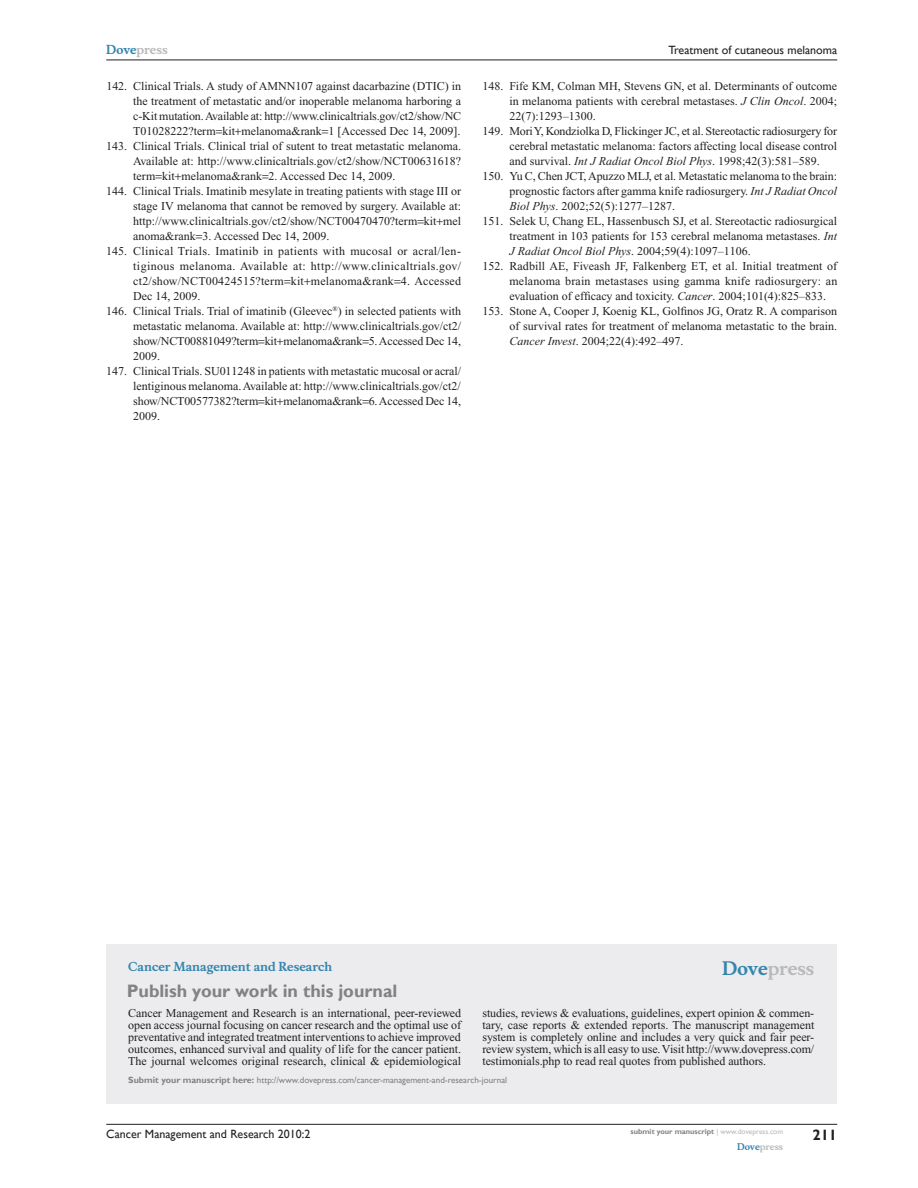
<style>
.page{position:relative;width:918px;height:1188px;background:#fff}
.page>*{position:absolute;margin:0;border:0;box-sizing:border-box;transform-origin:0 0}
.t1{font:700 18px "Gill Sans";color:#808285}
.t2{font:700 18px "Musee";color:#b8b9bc}
.t3{font:700 15px "Gill Sans";color:#231f20}
.t4{font:12px/12px "Times New Roman";color:#231f20;text-align:justify}
.t5{font:12px "Gill Sans";color:#231f20}
.t6{font:12px "Times New Roman";letter-spacing:.025em;color:#231f20}
.t7{font:12px "Times New Roman";letter-spacing:.03em;color:#231f20}
.t8{font:700 12px "Musee";color:#3485ae}
.t9{font:700 12px "Musee";color:#b8b9bc}
.t10{font:9px "Gill Sans";color:#808285}
.t11{font:700 9px "Musee";color:#b8b9bc}
.t12{font:700 7.5px "Gill Sans";color:#808285}
.s1{color:#3485ae}
.s2{font-style:italic}
.s3{font-weight:700}
.s4{font-weight:400;color:#b8b9bc}
</style>
<div class="page">
<div style="left:106px;top:944px;width:731px;height:159px;background:#ececee"></div>
<hr style="left:106px;top:1124px;width:731px;height:1px;background:#231f20">
<hr style="left:106px;top:60px;width:731px;height:1px;background:#231f20">
<p class="t9" style="left:106px;top:43px;width:63px"><span class="s1">Dove</span>press</p>
<p class="t4" style="left:106px;top:80px;width:356px">142. Clinical Trials. A study of AMNN107 against dacarbazine (DTIC) in</p>
<p class="t4" style="left:133px;top:95px;width:329px">the treatment of metastatic and/or inoperable melanoma harboring a</p>
<p class="t4" style="left:133px;top:110px;width:329px">c-Kit mutation. Available at: http://www.clinicaltrials.gov/ct2/show/NC</p>
<p class="t4" style="left:133px;top:125px;width:329px">T01028222?term kit melanoma&amp;rank 1 [Accessed Dec 14, 2009].</p>
<p class="t4" style="left:106px;top:140px;width:356px">143. Clinical Trials. Clinical trial of sutent to treat metastatic melanoma.</p>
<p class="t4" style="left:133px;top:155px;width:329px">Available at: http://www.clinicaltrials.gov/ct2/show/NCT00631618?</p>
<p class="t4" style="left:133px;top:170px;width:264px">term kit melanoma&amp;rank 2. Accessed Dec 14, 2009.</p>
<p class="t4" style="left:106px;top:185px;width:356px">144. Clinical Trials. Imatinib mesylate in treating patients with stage III or</p>
<p class="t4" style="left:133px;top:200px;width:329px">stage IV melanoma that cannot be removed by surgery. Available at:</p>
<p class="t4" style="left:133px;top:215px;width:329px">http://www.clinicaltrials.gov/ct2/show/NCT00470470?term kit mel</p>
<p class="t4" style="left:133px;top:230px;width:198px">anoma&amp;rank 3. Accessed Dec 14, 2009.</p>
<p class="t6" style="left:106px;top:245px;width:356px">145. Clinical Trials. Imatinib in patients with mucosal or acral/len-</p>
<p class="t7" style="left:133px;top:260px;width:329px">tiginous melanoma. Available at: http://www.clinicaltrials.gov/</p>
<p class="t4" style="left:133px;top:275px;width:329px">ct2/show/NCT00424515?term kit melanoma&amp;rank 4. Accessed</p>
<p class="t4" style="left:133px;top:290px;width:69px">Dec 14, 2009.</p>
<p class="t4" style="left:106px;top:305px;width:356px">146. Clinical Trials. Trial of imatinib (Gleevec<sup>®</sup>) in selected patients with</p>
<p class="t4" style="left:133px;top:320px;width:329px">metastatic melanoma. Available at: http://www.clinicaltrials.gov/ct2/</p>
<p class="t4" style="left:133px;top:335px;width:329px">show/NCT00881049?term kit melanoma&amp;rank 5. Accessed Dec 14,</p>
<p class="t4" style="left:133px;top:350px;width:28px">2009.</p>
<p class="t4" style="left:106px;top:365px;width:356px">147. Clinical Trials. SU011248 in patients with metastatic mucosal or acral/</p>
<p class="t4" style="left:133px;top:380px;width:329px">lentiginous melanoma. Available at: http://www.clinicaltrials.gov/ct2/</p>
<p class="t4" style="left:133px;top:395px;width:329px">show/NCT00577382?term kit melanoma&amp;rank 6. Accessed Dec 14,</p>
<p class="t4" style="left:133px;top:410px;width:28px">2009.</p>
<p class="t5" style="left:668px;top:43px;width:170px">Treatment of cutaneous melanoma</p>
<p class="t4" style="left:482px;top:80px;width:356px">148. Fife KM, Colman MH, Stevens GN, et al. Determinants of outcome</p>
<p class="t4" style="left:509px;top:95px;width:329px">in melanoma patients with cerebral metastases. <span class="s2">J Clin Oncol</span>. 2004;</p>
<p class="t4" style="left:509px;top:110px;width:88px">22(7):1293–1300.</p>
<p class="t4" style="left:482px;top:125px;width:356px">149. Mori Y, Kondziolka D, Flickinger JC, et al. Stereotactic radiosurgery for</p>
<p class="t4" style="left:509px;top:140px;width:329px">cerebral metastatic melanoma: factors affecting local disease control</p>
<p class="t4" style="left:509px;top:155px;width:312px">and survival. <span class="s2">Int J Radiat Oncol Biol Phys</span>. 1998;42(3):581–589.</p>
<p class="t4" style="left:482px;top:170px;width:356px">150. Yu C, Chen JCT, Apuzzo MLJ, et al. Metastatic melanoma to the brain:</p>
<p class="t4" style="left:509px;top:185px;width:329px">prognostic factors after gamma knife radiosurgery. <span class="s2">Int J Radiat Oncol</span></p>
<p class="t4" style="left:509px;top:200px;width:167px"><span class="s2">Biol Phys</span>. 2002;52(5):1277–1287.</p>
<p class="t4" style="left:482px;top:215px;width:356px">151. Selek U, Chang EL, Hassenbusch SJ, et al. Stereotactic radiosurgical</p>
<p class="t4" style="left:509px;top:230px;width:329px">treatment in 103 patients for 153 cerebral melanoma metastases. <span class="s2">Int</span></p>
<p class="t4" style="left:509px;top:245px;width:243px"><span class="s2">J Radiat Oncol Biol Phys</span>. 2004;59(4):1097–1106.</p>
<p class="t4" style="left:482px;top:260px;width:356px">152. Radbill AE, Fiveash JF, Falkenberg ET, et al. Initial treatment of</p>
<p class="t4" style="left:509px;top:275px;width:329px">melanoma brain metastases using gamma knife radiosurgery: an</p>
<p class="t4" style="left:509px;top:290px;width:318px">evaluation of efficacy and toxicity. <span class="s2">Cancer</span>. 2004;101(4):825–833.</p>
<p class="t4" style="left:482px;top:305px;width:356px">153. Stone A, Cooper J, Koenig KL, Golfinos JG, Oratz R. A comparison</p>
<p class="t4" style="left:509px;top:320px;width:329px">of survival rates for treatment of melanoma metastatic to the brain.</p>
<p class="t4" style="left:509px;top:335px;width:176px"><span class="s2">Cancer Invest</span>. 2004;22(4):492–497.</p>
<p class="t8" style="left:128px;top:959px;width:206px">Cancer Management and Research</p>
<h1 class="t1" style="left:127px;top:980px;width:272px">Publish your work in this journal</h1>
<h1 class="t2" style="left:722px;top:958px;width:94px"><span class="s1">Dove</span>press</h1>
<p class="t4" style="left:128px;top:1007px;width:334px">Cancer Management and Research is an international, peer-reviewed open access journal focusing on cancer research and the optimal use of preventative and integrated treatment interventions to achieve improved outcomes, enhanced survival and quality of life for the cancer patient.<br>The journal welcomes original research, clinical &amp; epidemiological</p>
<p class="t4" style="left:482px;top:1007px;width:334px">studies, reviews &amp; evaluations, guidelines, expert opinion &amp; commen&shy;tary, case reports &amp; extended reports. The manuscript management system is completely online and includes a very quick and fair peer&shy;review system, which is all easy to use. Visit http://www.dovepress.com/ testimonials.php to read real quotes from published authors.</p>
<p class="t10" style="left:128px;top:1075px;width:380px"><span class="s3">Submit your manuscript here:</span> http://www.dovepress.com/cancer-management-and-research-journal</p>
<p class="t5" style="left:106px;top:1127px;width:206px">Cancer Management and Research 2010:2</p>
<p class="t12" style="left:631px;top:1127px;width:154px">submit your manuscript <span class="s4">| www.dovepress.com</span></p>
<p class="t11" style="left:737px;top:1141px;width:48px"><span class="s1">Dove</span>press</p>
<p class="t3" style="left:812px;top:1126px;width:26px">211</p>
</div>
